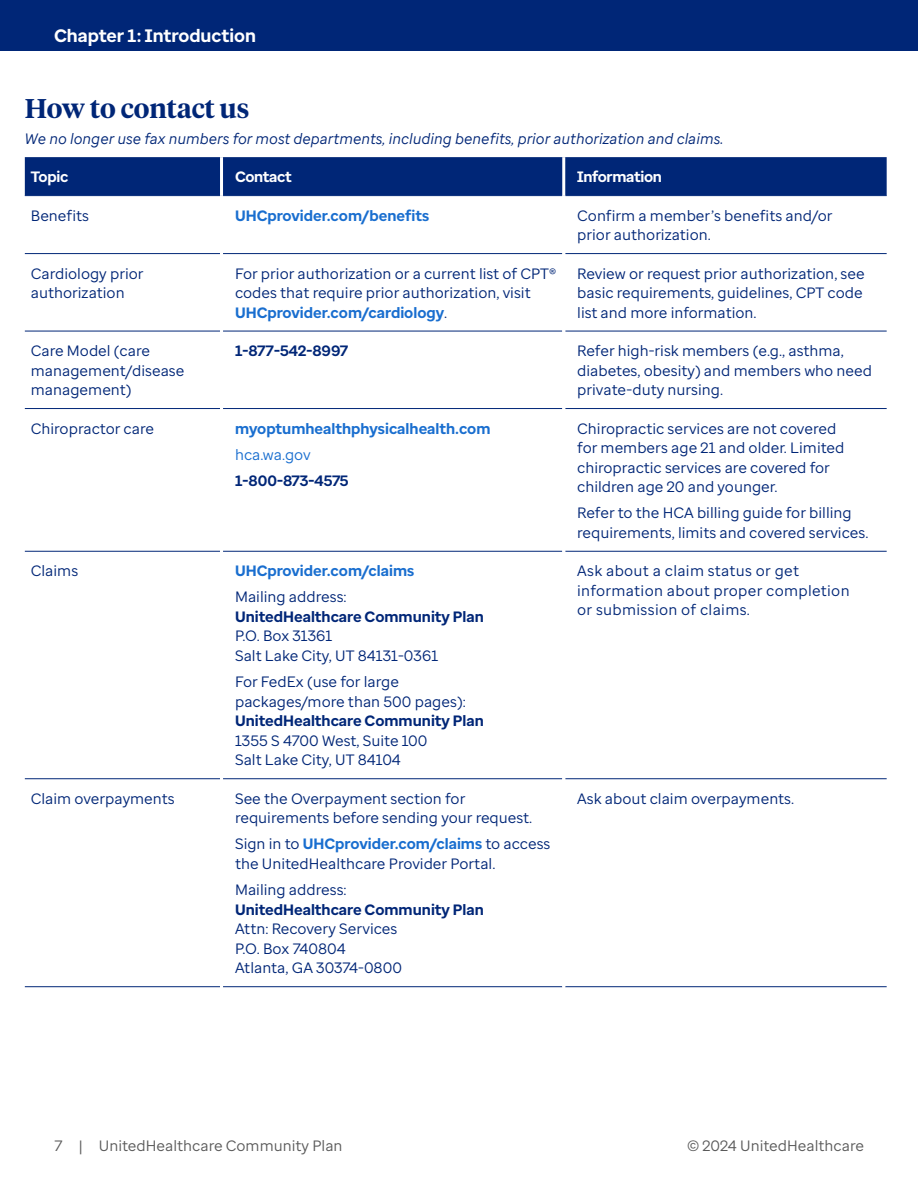
<style>
.page{position:relative;width:918px;height:1188px;background:#fff}
.page>*{position:absolute;margin:0;border:0;box-sizing:border-box;transform-origin:0 0}
.Body{font:600 27px "UHC Serif Headline";color:#002677}
.t1{font:700 18px "Enterprise Sans";color:#fff}
.Body-2{font:15px/19.5px "Enterprise Sans";color:#002677}
.Body-3{font:italic 15px "Enterprise Sans";color:#002677}
.Body-4{font:15px/19.5px "Enterprise Sans";letter-spacing:.02em;color:#002677}
.Body-5{font:700 15px "Enterprise Sans";color:#196ecf}
.t2{font:15px "Enterprise Sans";color:#5a5a5a}
.Body-6{font:700 15px "Enterprise Sans";letter-spacing:-.005em;color:#002677}
.t3{font:700 15px "Enterprise Sans";letter-spacing:-.02em;color:#fff}
.Body-7{font:15px "Enterprise Sans";color:#196ecf}
.s1{font-weight:700;color:#196ecf}
.s2{font-weight:700}
</style>
<div class="page">
<div style="left:0;top:0;width:918px;height:51px;background:#002677"></div>
<div style="left:25px;top:157px;width:862px;height:38px;background:#002677"></div>
<svg style="left:25px;top:196px;width:862px;height:584px"></svg>
<hr style="left:25px;top:195px;width:195px;height:1px;background:#002677">
<hr style="left:223px;top:195px;width:339px;height:1px;background:#002677">
<hr style="left:565px;top:195px;width:322px;height:1px;background:#002677">
<hr style="left:25px;top:253px;width:195px;height:1px;background:#002677">
<hr style="left:223px;top:253px;width:339px;height:1px;background:#002677">
<hr style="left:565px;top:253px;width:322px;height:1px;background:#002677">
<hr style="left:25px;top:331px;width:195px;height:1px;background:#002677">
<hr style="left:223px;top:331px;width:339px;height:1px;background:#002677">
<hr style="left:565px;top:331px;width:322px;height:1px;background:#002677">
<hr style="left:25px;top:408px;width:195px;height:1px;background:#002677">
<hr style="left:223px;top:408px;width:339px;height:1px;background:#002677">
<hr style="left:565px;top:408px;width:322px;height:1px;background:#002677">
<hr style="left:25px;top:551px;width:195px;height:1px;background:#002677">
<hr style="left:223px;top:551px;width:339px;height:1px;background:#002677">
<hr style="left:565px;top:551px;width:322px;height:1px;background:#002677">
<hr style="left:25px;top:778px;width:195px;height:1px;background:#002677">
<hr style="left:223px;top:778px;width:339px;height:1px;background:#002677">
<hr style="left:565px;top:778px;width:322px;height:1px;background:#002677">
<hr style="left:25px;top:986px;width:195px;height:1px;background:#002677">
<hr style="left:223px;top:986px;width:339px;height:1px;background:#002677">
<hr style="left:565px;top:986px;width:322px;height:1px;background:#002677">
<hr style="left:220px;top:157px;width:3px;height:39px;background:#fff">
<hr style="left:562px;top:157px;width:3px;height:39px;background:#fff">
<hr style="left:220px;top:196px;width:3px;height:58px;background:#fff">
<hr style="left:562px;top:196px;width:3px;height:58px;background:#fff">
<hr style="left:220px;top:254px;width:3px;height:77px;background:#fff">
<hr style="left:562px;top:254px;width:3px;height:77px;background:#fff">
<hr style="left:220px;top:331px;width:3px;height:78px;background:#fff">
<hr style="left:562px;top:331px;width:3px;height:78px;background:#fff">
<hr style="left:220px;top:409px;width:3px;height:142px;background:#fff">
<hr style="left:562px;top:409px;width:3px;height:142px;background:#fff">
<hr style="left:220px;top:551px;width:3px;height:228px;background:#fff">
<hr style="left:562px;top:551px;width:3px;height:228px;background:#fff">
<hr style="left:220px;top:779px;width:3px;height:208px;background:#fff">
<hr style="left:562px;top:779px;width:3px;height:208px;background:#fff">
<p class="t1" style="left:54px;top:24px;width:204px">Chapter 1: Introduction</p>
<p class="Body" style="left:25px;top:90px;width:226px">How to contact us</p>
<p class="Body-3" style="left:25px;top:129px;width:700px">We no longer use fax numbers for most departments, including benefits, prior authorization and claims.</p>
<p class="t3" style="left:31px;top:167px;width:39px">Topic</p>
<p class="t3" style="left:235px;top:167px;width:58px">Contact</p>
<p class="t3" style="left:577px;top:167px;width:86px">Information</p>
<p class="Body-2" style="left:31px;top:205px;width:60px">Benefits</p>
<p class="Body-5" style="left:235px;top:205px;width:196px">UHCprovider.com/benefits</p>
<p class="Body-2" style="left:577px;top:205px;width:257px">Confirm a member’s benefits and/or prior authorization.</p>
<p class="Body-2" style="left:31px;top:263px;width:114px">Cardiology prior authorization</p>
<p class="Body-2" style="left:235px;top:263px;width:323px">For prior authorization or a current list of CPT® codes that require prior authorization, visit<br><span class="s1">UHCprovider.com/cardiology</span>.</p>
<p class="Body-2" style="left:577px;top:263px;width:289px">Review or request prior authorization, see basic requirements, guidelines, CPT code list and more information.</p>
<p class="Body-2" style="left:31px;top:341px;width:155px">Care Model (care management/disease management)</p>
<p class="Body-6" style="left:235px;top:341px;width:115px">1-877-542-8997</p>
<p class="Body-2" style="left:577px;top:341px;width:296px">Refer high-risk members (e.g., asthma, diabetes, obesity) and members who need private-duty nursing.</p>
<p class="Body-2" style="left:31px;top:418px;width:125px">Chiropractor care</p>
<p class="Body-5" style="left:235px;top:418px;width:257px">myoptumhealthphysicalhealth.com</p>
<p class="Body-7" style="left:235px;top:445px;width:77px">hca.wa.gov</p>
<p class="Body-6" style="left:235px;top:471px;width:115px">1-800-873-4575</p>
<p class="Body-2" style="left:577px;top:418px;width:269px">Chiropractic services are not covered for members age 21 and older. Limited chiropractic services are covered for children age 20 and younger.</p>
<p class="Body-2" style="left:577px;top:503px;width:293px">Refer to the HCA billing guide for billing requirements, limits and covered services.</p>
<p class="Body-2" style="left:31px;top:561px;width:49px">Claims</p>
<p class="Body-5" style="left:235px;top:561px;width:181px">UHCprovider.com/claims</p>
<p class="Body-2" style="left:235px;top:587px;width:250px">Mailing address:<br><span class="s2">UnitedHealthcare Community Plan<br></span>P.O. Box 31361<br>Salt Lake City, UT 84131-0361</p>
<p class="Body-2" style="left:235px;top:672px;width:250px">For FedEx (use for large packages/more than 500 pages):<br><span class="s2">UnitedHealthcare Community Plan<br></span>1355 S 4700 West, Suite 100<br>Salt Lake City, UT 84104</p>
<p class="Body-2" style="left:31px;top:789px;width:145px">Claim overpayments</p>
<p class="Body-2" style="left:235px;top:789px;width:299px">See the Overpayment section for requirements before sending your request.</p>
<p class="Body-2" style="left:235px;top:834px;width:317px">Sign in to <span class="s1">UHCprovider.com/claims</span> to access the UnitedHealthcare Provider Portal.</p>
<p class="Body-2" style="left:235px;top:880px;width:250px">Mailing address:<br><span class="s2">UnitedHealthcare Community Plan<br></span>Attn: Recovery Services<br>P.O. Box 740804<br>Atlanta, GA 30374-0800</p>
<p class="Body-4" style="left:577px;top:561px;width:274px">Ask about a claim status or get information about proper completion or submission of claims.</p>
<p class="Body-2" style="left:577px;top:789px;width:218px">Ask about claim overpayments.</p>
<p class="t2" style="left:54px;top:1136px;width:290px">7 | UnitedHealthcare Community Plan</p>
<p class="t2" style="left:687px;top:1136px;width:178px">© 2024 UnitedHealthcare</p>
</div>
